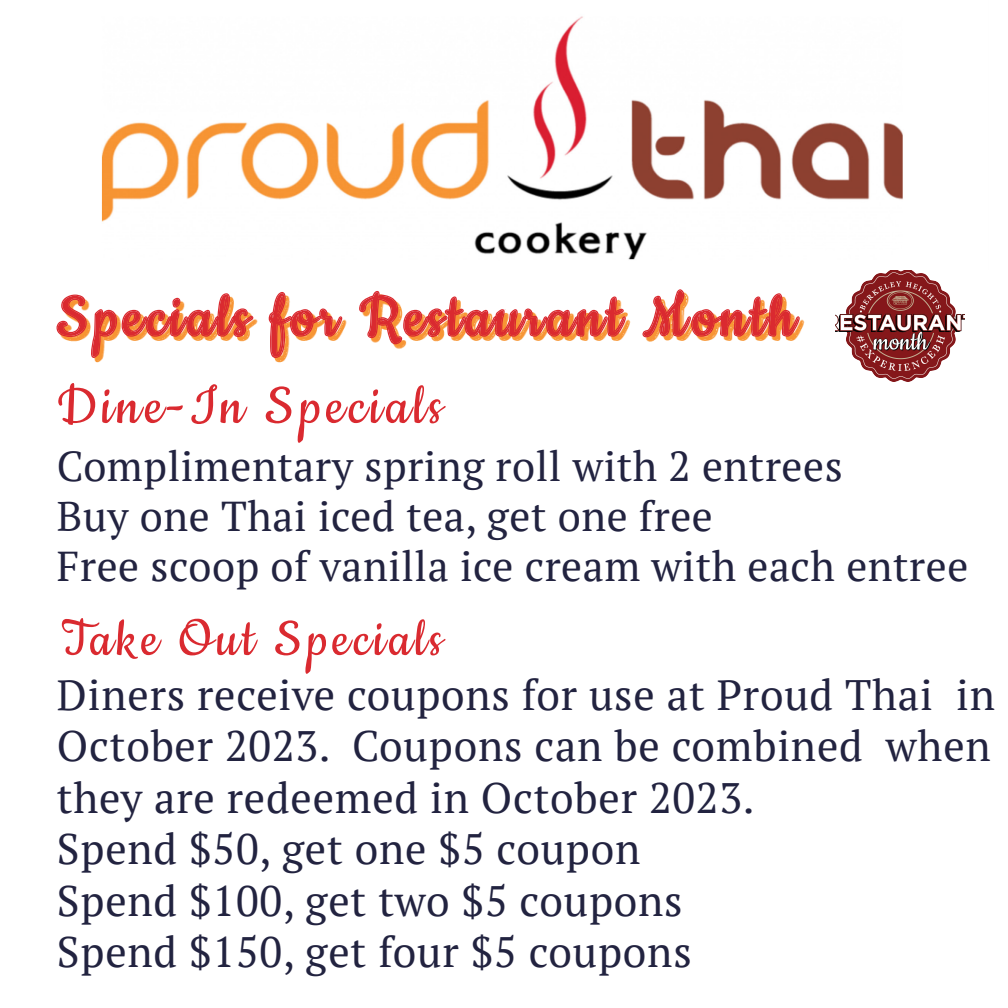
<style>
.page{position:relative;width:1008px;height:1008px;background:#fff}
.page>*{position:absolute;margin:0;border:0;box-sizing:border-box;transform-origin:0 0}
.t1{font:67.55px "Cookie";letter-spacing:.07em;color:#da2a30}
.t2{font:62.65px "Cookie";letter-spacing:.07em;color:#da2a30}
.t3{font:59.15px "Cookie";letter-spacing:.07em;color:#da2a30}
.t4{font:42.35px/51.4px "PT Serif";letter-spacing:.02em;color:#222340}
.t5{font:41.65px/50.4px "PT Serif";letter-spacing:.015em;color:#222340}
</style>
<div class="page">
<img style="left:849px;top:270px;width:116px;height:112px">
<img style="left:101px;top:16px;width:802px;height:244px">
<svg style="left:56px;top:289px;width:744px;height:69px"></svg>
<h1 class="t1" style="left:57px;top:282px;width:739px">Specials for Restaurant Month</h1>
<h2 class="t2" style="left:57px;top:373px;width:387px">Dine-In Specials</h2>
<p class="t5" style="left:57px;top:440px;width:913px">Complimentary spring roll with 2 entrees<br>Buy one Thai iced tea, get one free<br>Free scoop of vanilla ice cream with each entree</p>
<h3 class="t3" style="left:61px;top:608px;width:383px">Take Out Specials</h3>
<p class="t4" style="left:57px;top:669px;width:939px">Diners receive coupons for use at Proud Thai in October 2023. Coupons can be combined when they are redeemed in October 2023.<br>Spend $50, get one $5 coupon<br>Spend $100, get two $5 coupons<br>Spend $150, get four $5 coupons</p>
</div>
